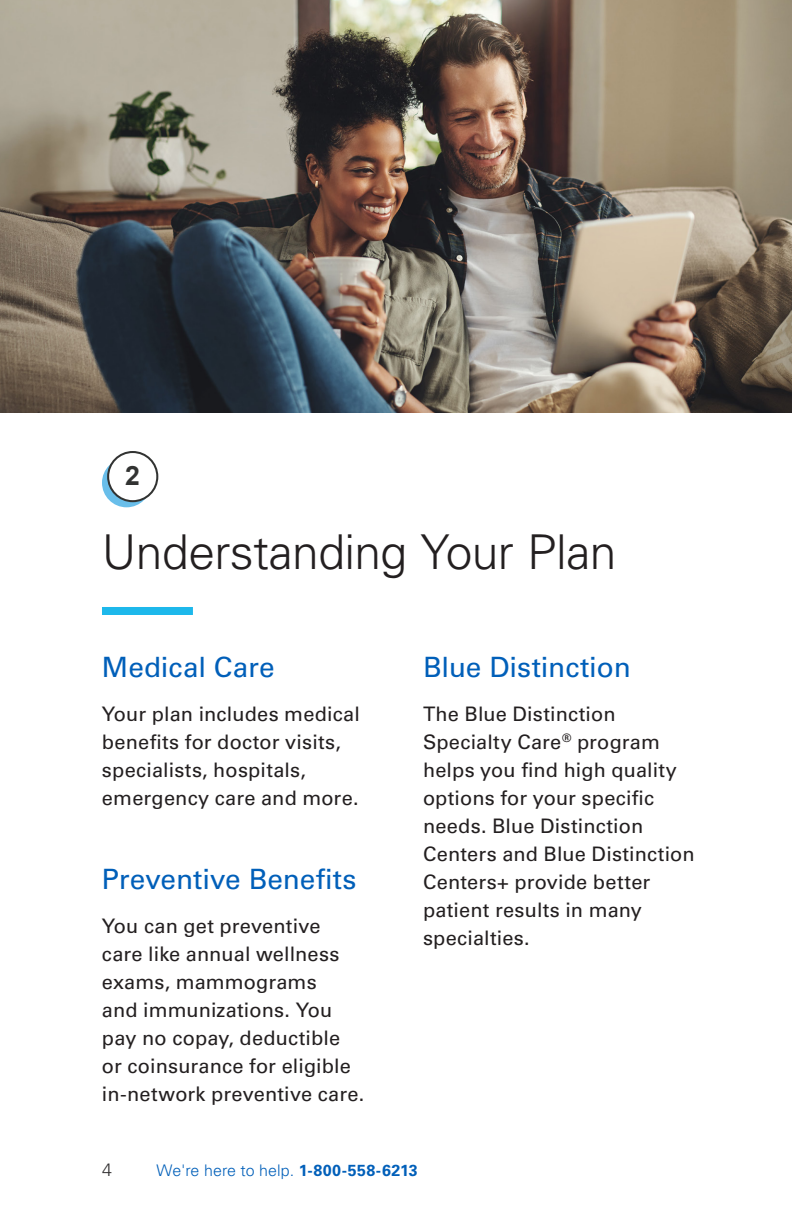
<style>
.page{position:relative;width:792px;height:1224px;background:#fff}
.page>*{position:absolute;margin:0;border:0;box-sizing:border-box;transform-origin:0 0}
.t1{font:300 48px "Univers LT Std";letter-spacing:-.01em;color:#231f20}
.t2{font:28px "Univers LT Std";letter-spacing:-.005em;color:#005fb9}
.t3{font:700 26.6px "Arial";color:#323332}
.t4{font:20px/28px "Univers LT Std";letter-spacing:.005em;color:#231f20}
.t5{font:300 18px "Univers LT Std";color:#312f30}
.t6{font:300 16px "Univers LT Std";letter-spacing:.005em;color:#005fb9}
.s1{font-weight:700}
</style>
<div class="page">
<div style="left:102px;top:607px;width:91px;height:8px;background:#1db8eb"></div>
<svg style="left:102px;top:458px;width:49px;height:49px"></svg>
<div style="left:108px;top:452px;width:49px;height:49px;background:#fff;border-radius:50%"></div>
<div style="left:107px;top:451px;width:51px;height:51px;border:2px solid #323332;border-radius:50%"></div>
<img style="left:0;top:0;width:792px;height:413px">
<h2 class="t3" style="left:125px;top:458px;width:16px">2</h2>
<h2 class="t1" style="left:102px;top:523px;width:516px">Understanding Your Plan</h2>
<h3 class="t2" style="left:102px;top:650px;width:174px">Medical Care</h3>
<p class="t4" style="left:102px;top:700px;width:259px">Your plan includes medical benefits for doctor visits, specialists, hospitals, emergency care and more.</p>
<h3 class="t2" style="left:102px;top:862px;width:256px">Preventive Benefits</h3>
<p class="t4" style="left:102px;top:912px;width:264px">You can get preventive care like annual wellness exams, mammograms<br>and immunizations. You pay no copay, deductible or coinsurance for eligible in-network preventive care.</p>
<h3 class="t2" style="left:423px;top:650px;width:209px">Blue Distinction</h3>
<p class="t4" style="left:423px;top:700px;width:273px">The Blue Distinction<br>Specialty Care<sup>®</sup> program helps you find high quality options for your specific needs. Blue Distinction<br>Centers and Blue Distinction<br>Centers+ provide better patient results in many specialties.</p>
<p class="t5" style="left:102px;top:1159px;width:12px">4</p>
<p class="t6" style="left:157px;top:1161px;width:263px">We're here to help. <span class="s1">1-800-558-6213</span></p>
</div>
